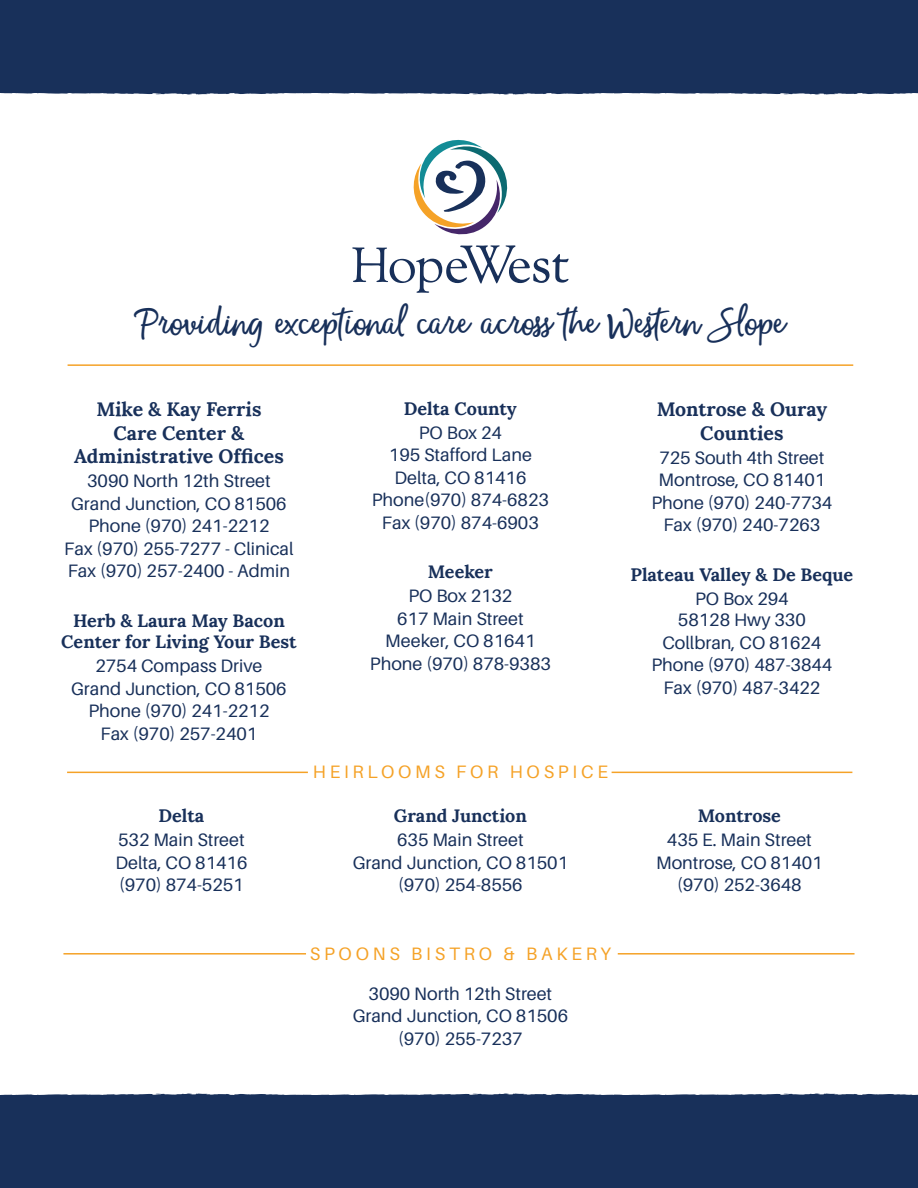
<style>
.page{position:relative;width:918px;height:1188px;background:#fff}
.page>*{position:absolute;margin:0;border:0;box-sizing:border-box;transform-origin:0 0}
.t1{font:39px "Money Penny Script";color:#18305a}
.t2{font:700 19.5px "Lora";color:#18305a}
.t3{font:18px "Aileron";color:#18305a}
.t4{font:700 18px "Lora";color:#18305a}
.t5{font:18px "Aileron";letter-spacing:.21em;color:#f5a227}
</style>
<div class="page">
<hr style="left:612px;top:772px;width:240px;height:1px;background:#f5a227">
<hr style="left:67px;top:772px;width:241px;height:1px;background:#f5a227">
<hr style="left:618px;top:953px;width:237px;height:2px;background:#f5a227">
<hr style="left:63px;top:953px;width:243px;height:2px;background:#f5a227">
<div style="left:0;top:1093px;width:918px;height:95px;background:#18305a"></div>
<div style="left:0;top:0;width:918px;height:95px;background:#18305a"></div>
<svg style="left:352px;top:245px;width:217px;height:48px"></svg>
<svg style="left:413px;top:139px;width:95px;height:96px"></svg>
<hr style="left:68px;top:364px;width:785px;height:2px;background:#f5a227">
<p class="t1" style="left:135px;top:295px;width:653px">Providing exceptional care across the Western Slope</p>
<p class="t2" style="left:96px;top:393px;width:167px">Mike &amp; Kay Ferris</p>
<p class="t2" style="left:114px;top:416px;width:132px">Care Center &amp;</p>
<p class="t2" style="left:74px;top:440px;width:211px">Administrative Offices</p>
<p class="t3" style="left:87px;top:471px;width:185px">3090 North 12th Street</p>
<p class="t3" style="left:71px;top:494px;width:217px">Grand Junction, CO 81506</p>
<p class="t3" style="left:88px;top:516px;width:182px">Phone (970) 241-2212</p>
<p class="t3" style="left:64px;top:539px;width:231px">Fax (970) 255-7277 - Clinical</p>
<p class="t3" style="left:68px;top:561px;width:224px">Fax (970) 257-2400 - Admin</p>
<p class="t4" style="left:73px;top:605px;width:213px">Herb &amp; Laura May Bacon</p>
<p class="t4" style="left:61px;top:627px;width:237px">Center for Living Your Best</p>
<p class="t3" style="left:95px;top:656px;width:169px">2754 Compass Drive</p>
<p class="t3" style="left:71px;top:679px;width:217px">Grand Junction, CO 81506</p>
<p class="t3" style="left:88px;top:701px;width:182px">Phone (970) 241-2212</p>
<p class="t3" style="left:101px;top:724px;width:158px">Fax (970) 257-2401</p>
<p class="t4" style="left:159px;top:801px;width:47px">Delta</p>
<p class="t3" style="left:118px;top:830px;width:128px">532 Main Street</p>
<p class="t3" style="left:115px;top:853px;width:134px">Delta, CO 81416</p>
<p class="t3" style="left:119px;top:875px;width:126px">(970) 874-5251</p>
<p class="t4" style="left:404px;top:393px;width:114px">Delta County</p>
<p class="t3" style="left:419px;top:423px;width:85px">PO Box 24</p>
<p class="t3" style="left:389px;top:445px;width:145px">195 Stafford Lane</p>
<p class="t3" style="left:394px;top:468px;width:134px">Delta, CO 81416</p>
<p class="t3" style="left:372px;top:490px;width:179px">Phone(970) 874-6823</p>
<p class="t3" style="left:382px;top:513px;width:158px">Fax (970) 874-6903</p>
<p class="t4" style="left:428px;top:557px;width:67px">Meeker</p>
<p class="t3" style="left:408px;top:586px;width:106px">PO Box 2132</p>
<p class="t3" style="left:397px;top:609px;width:128px">617 Main Street</p>
<p class="t3" style="left:385px;top:631px;width:152px">Meeker, CO 81641</p>
<p class="t3" style="left:370px;top:654px;width:182px">Phone (970) 878-9383</p>
<p class="t5" style="left:313px;top:762px;width:297px">HEIRLOOMS FOR HOSPICE</p>
<p class="t4" style="left:394px;top:801px;width:134px">Grand Junction</p>
<p class="t3" style="left:397px;top:830px;width:128px">635 Main Street</p>
<p class="t3" style="left:353px;top:853px;width:217px">Grand Junction, CO 81501</p>
<p class="t3" style="left:398px;top:875px;width:126px">(970) 254-8556</p>
<p class="t2" style="left:657px;top:393px;width:172px">Montrose &amp; Ouray</p>
<p class="t2" style="left:700px;top:416px;width:85px">Counties</p>
<p class="t3" style="left:659px;top:448px;width:167px">725 South 4th Street</p>
<p class="t3" style="left:659px;top:470px;width:168px">Montrose, CO 81401</p>
<p class="t3" style="left:651px;top:493px;width:182px">Phone (970) 240-7734</p>
<p class="t3" style="left:663px;top:515px;width:158px">Fax (970) 240-7263</p>
<p class="t4" style="left:631px;top:559px;width:224px">Plateau Valley &amp; De Beque</p>
<p class="t3" style="left:695px;top:589px;width:95px">PO Box 294</p>
<p class="t3" style="left:678px;top:610px;width:129px">58128 Hwy 330</p>
<p class="t3" style="left:662px;top:633px;width:160px">Collbran, CO 81624</p>
<p class="t3" style="left:651px;top:655px;width:182px">Phone (970) 487-3844</p>
<p class="t3" style="left:663px;top:678px;width:158px">Fax (970) 487-3422</p>
<p class="t4" style="left:698px;top:801px;width:85px">Montrose</p>
<p class="t3" style="left:667px;top:830px;width:146px">435 E. Main Street</p>
<p class="t3" style="left:656px;top:853px;width:168px">Montrose, CO 81401</p>
<p class="t3" style="left:677px;top:875px;width:126px">(970) 252-3648</p>
<p class="t5" style="left:310px;top:943px;width:303px">SPOONS BISTRO &amp; BAKERY</p>
<p class="t3" style="left:369px;top:984px;width:185px">3090 North 12th Street</p>
<p class="t3" style="left:353px;top:1006px;width:217px">Grand Junction, CO 81506</p>
<p class="t3" style="left:398px;top:1029px;width:126px">(970) 255-7237</p>
</div>
